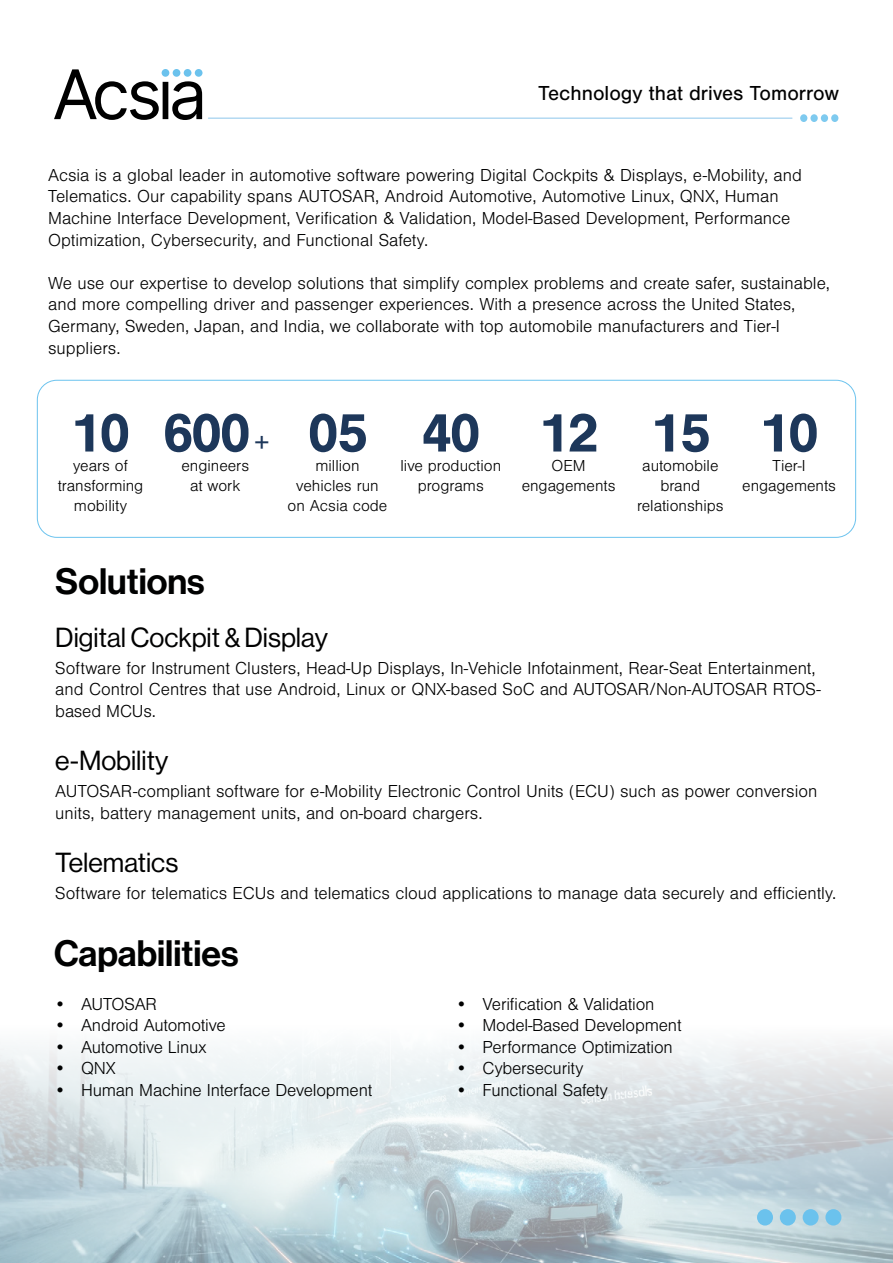
<style>
.page{position:relative;width:893px;height:1263px;background:#fff}
.page>*{position:absolute;margin:0;border:0;box-sizing:border-box;transform-origin:0 0}
.t1{font:700 56.25px "Nimbus San";letter-spacing:-.05em;color:#1d375a}
.t2{font:36px "N Haas Grotesk DS Pro 65 Md";color:#000101}
.t3{font:27px "N Haas Grotesk DS Pro 55 Rg";color:#000101}
.t4{font:21px "Nimbus San";color:#000}
.t5{font:300 18px/21.6px "Nimbus San";color:#000101}
.t6{font:300 16.5px/19.8px "Nimbus San";color:#000101;text-align:center}
.s1{font-size:27px}
</style>
<div class="page">
<svg style="left:0;top:1044px;width:893px;height:219px;background:#cfdce0"></svg>
<svg style="left:54px;top:69px;width:148px;height:51px"></svg>
<hr style="left:208px;top:118px;width:584px;height:1px;background:#80c0e9">
<svg style="left:800px;top:114px;width:38px;height:8px"></svg>
<div style="left:37px;top:380px;width:819px;height:158px;border:1px solid #6cc3ee;border-radius:20px"></div>
<svg style="left:757px;top:1209px;width:84px;height:16px"></svg>
<p class="t4" style="left:538px;top:82px;width:302px">Technology that drives Tomorrow</p>
<p class="t5" style="left:48px;top:165px;width:755px">Acsia is a global leader in automotive software powering Digital Cockpits &amp; Displays, e-Mobility, and Telematics. Our capability spans AUTOSAR, Android Automotive, Automotive Linux, QNX, Human Machine Interface Development, Verification &amp; Validation, Model-Based Development, Performance Optimization, Cybersecurity, and Functional Safety.</p>
<p class="t5" style="left:48px;top:273px;width:783px">We use our expertise to develop solutions that simplify complex problems and create safer, sustainable, and more compelling driver and passenger experiences. With a presence across the United States, Germany, Sweden, Japan, and India, we collaborate with top automobile manufacturers and Tier-I suppliers.</p>
<h1 class="t1" style="left:70px;top:401px;width:62px">10</h1>
<p class="t6" style="left:58px;top:456px;width:87px">years of transforming mobility</p>
<h1 class="t1" style="left:162px;top:401px;width:108px">600 <span class="s1">+</span></h1>
<p class="t6" style="left:181px;top:456px;width:69px">engineers at work</p>
<h1 class="t1" style="left:307px;top:401px;width:62px">05</h1>
<p class="t6" style="left:288px;top:456px;width:101px">million vehicles run on Acsia code</p>
<h1 class="t1" style="left:421px;top:401px;width:62px">40</h1>
<p class="t6" style="left:400px;top:456px;width:102px">live production programs</p>
<h1 class="t1" style="left:538px;top:401px;width:62px">12</h1>
<p class="t6" style="left:522px;top:456px;width:95px">OEM engagements</p>
<h1 class="t1" style="left:650px;top:401px;width:62px">15</h1>
<p class="t6" style="left:637px;top:456px;width:88px">automobile brand relationships</p>
<h1 class="t1" style="left:759px;top:401px;width:62px">10</h1>
<p class="t6" style="left:742px;top:456px;width:95px">Tier-I engagements</p>
<h2 class="t2" style="left:55px;top:561px;width:151px">Solutions</h2>
<h3 class="t3" style="left:55px;top:622px;width:274px">Digital Cockpit &amp; Display</h3>
<p class="t5" style="left:55px;top:657px;width:767px">Software for Instrument Clusters, Head-Up Displays, In-Vehicle Infotainment, Rear-Seat Entertainment, and Control Centres that use Android, Linux or QNX-based SoC and AUTOSAR/Non-AUTOSAR RTOS&shy;based MCUs.</p>
<h3 class="t3" style="left:55px;top:746px;width:114px">e-Mobility</h3>
<p class="t5" style="left:55px;top:781px;width:764px">AUTOSAR-compliant software for e-Mobility Electronic Control Units (ECU) such as power conversion units, battery management units, and on-board chargers.</p>
<h3 class="t3" style="left:55px;top:848px;width:125px">Telematics</h3>
<p class="t5" style="left:55px;top:883px;width:783px">Software for telematics ECUs and telematics cloud applications to manage data securely and efficiently.</p>
<h2 class="t2" style="left:54px;top:933px;width:186px">Capabilities</h2>
<p class="t5" style="left:54px;top:993px;width:105px">• AUTOSAR</p>
<p class="t5" style="left:54px;top:1015px;width:173px">• Android Automotive</p>
<p class="t5" style="left:54px;top:1036px;width:154px">• Automotive Linux</p>
<p class="t5" style="left:54px;top:1058px;width:63px">• QNX</p>
<p class="t5" style="left:54px;top:1080px;width:320px">• Human Machine Interface Development</p>
<p class="t5" style="left:455px;top:993px;width:201px">• Verification &amp; Validation</p>
<p class="t5" style="left:455px;top:1015px;width:228px">• Model-Based Development</p>
<p class="t5" style="left:455px;top:1036px;width:219px">• Performance Optimization</p>
<p class="t5" style="left:455px;top:1058px;width:129px">• Cybersecurity</p>
<p class="t5" style="left:455px;top:1080px;width:154px">• Functional Safety</p>
</div>
